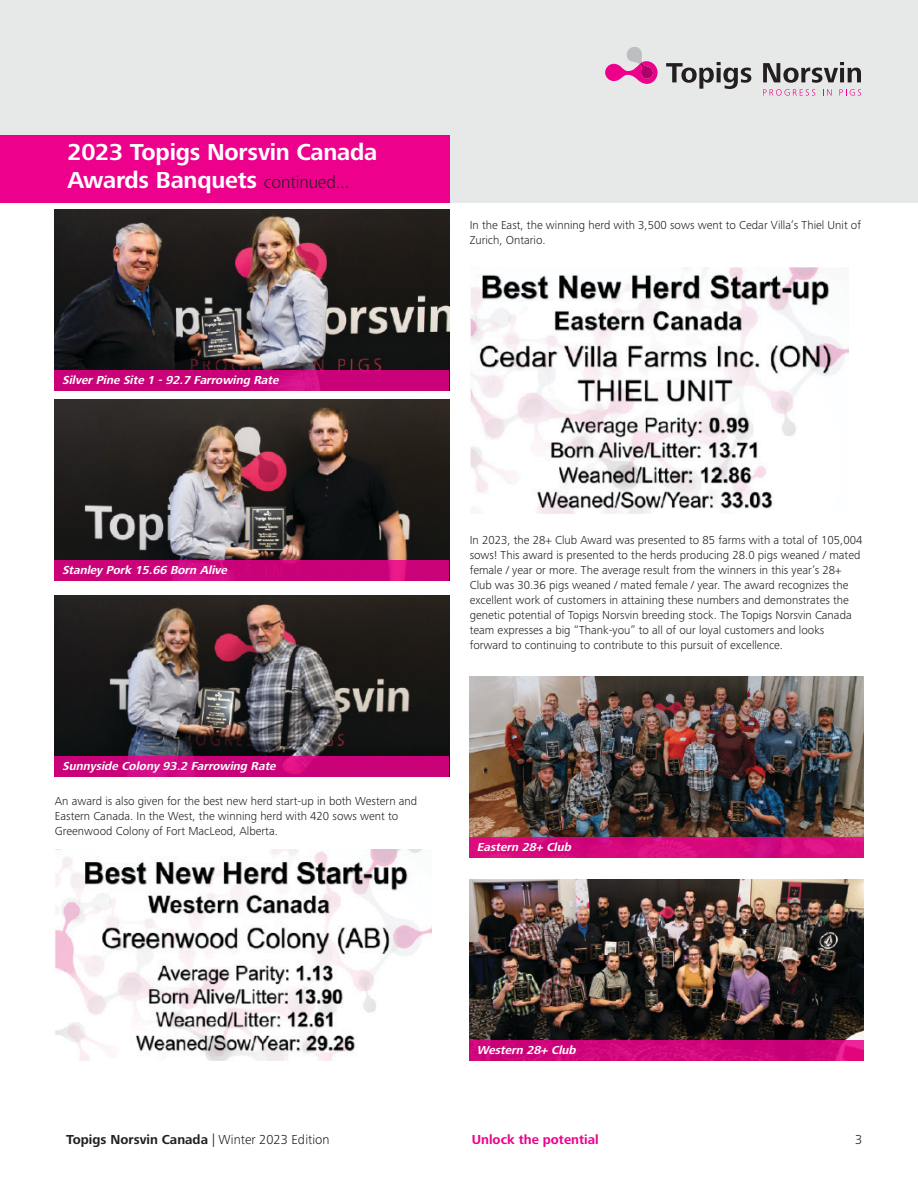
<style>
.page{position:relative;width:918px;height:1188px;background:#fff}
.page>*{position:absolute;margin:0;border:0;box-sizing:border-box;transform-origin:0 0}
.t1{font:700 24px/28.8px "Frutiger Next Pro";letter-spacing:-.01em;color:#fff}
.t2{font:700 13.5px "Frutiger Next Pro";color:#231f20}
.t3{font:700 13.5px "Frutiger Next Pro";color:#ec008c}
.t4{font:300 13.5px "Frutiger Next Pro";color:#231f20}
.t5{font:300 12px/15px "Frutiger Next Pro";color:#231f20}
.t6{font:italic 700 12px "Frutiger Next Pro";color:#fff}
.s1{font-weight:300;font-size:18px;color:#231f20}
.s2{font-weight:300}
</style>
<div class="page">
<div style="left:0;top:0;width:918px;height:202px;background:#e7e8e8"></div>
<svg style="left:666px;top:62px;width:85px;height:27px"></svg>
<svg style="left:763px;top:62px;width:98px;height:21px"></svg>
<svg style="left:763px;top:89px;width:52px;height:7px"></svg>
<svg style="left:823px;top:89px;width:9px;height:7px"></svg>
<svg style="left:839px;top:89px;width:22px;height:7px"></svg>
<svg style="left:605px;top:47px;width:53px;height:37px"></svg>
<div style="left:0;top:135px;width:449px;height:67px;background:#ec008c"></div>
<img style="left:55px;top:209px;width:394px;height:162px">
<svg style="left:55px;top:371px;width:394px;height:20px;background:#ca037a"></svg>
<img style="left:55px;top:399px;width:394px;height:162px">
<svg style="left:55px;top:561px;width:394px;height:20px;background:#cc047b"></svg>
<img style="left:55px;top:595px;width:394px;height:162px">
<svg style="left:55px;top:757px;width:394px;height:20px;background:#cb047b"></svg>
<img style="left:55px;top:850px;width:377px;height:211px">
<img style="left:470px;top:268px;width:378px;height:246px">
<img style="left:470px;top:676px;width:394px;height:162px">
<div style="left:470px;top:838px;width:394px;height:20px;background:linear-gradient(to right,#d7087c,#d80d82)"></div>
<img style="left:470px;top:879px;width:394px;height:162px">
<svg style="left:470px;top:1041px;width:394px;height:20px;background:#d0067b"></svg>
<p class="t1" style="left:68px;top:137px;width:311px">2023 Topigs Norsvin Canada<br>Awards Banquets <span class="s1">continued...</span></p>
<p class="t6" style="left:62px;top:373px;width:221px">SilverPine Site 1 -92.7 Farrowing Rate</p>
<p class="t5" style="left:470px;top:217px;width:393px">In the East, the winning herd with 3,500 sows went to Cedar Villa’s Thiel Unit of<br>Zurich, Ontario.</p>
<p class="t6" style="left:62px;top:563px;width:169px">Stanley Pork 15.66 Born Alive</p>
<p class="t6" style="left:62px;top:759px;width:218px">Sunnyside Colony 93.2 Farrowing Rate</p>
<p class="t5" style="left:55px;top:793px;width:364px">An award is also given for the best new herd start-up in both Western and<br>Eastern Canada. In the West, the winning herd with 420 sows went to<br>Greenwood Colony of Fort MacLeod, Alberta.</p>
<p class="t5" style="left:470px;top:532px;width:394px">In 2023, the 28+ Club Award was presented to 85 farms with a total of 105,004 sows! This award is presented to the herds producing 28.0 pigs weaned / mated female / year or more. The average result from the winners in this year’s 28+ Club was 30.36 pigs weaned / mated female / year. The award recognizes the excellent work of customers in attaining these numbers and demonstrates the genetic potential of Topigs Norsvin breeding stock. The Topigs Norsvin Canada team expresses a big “Thank-you” to all of our loyal customers and looks forward to continuing to contribute to this pursuit of excellence.</p>
<p class="t6" style="left:477px;top:840px;width:98px">Eastern 28+ Club</p>
<p class="t6" style="left:477px;top:1043px;width:103px">Western 28+ Club</p>
<p class="t2" style="left:66px;top:1132px;width:265px">Topigs Norsvin Canada <span class="s2">| Winter 2023 Edition</span></p>
<p class="t3" style="left:472px;top:1132px;width:129px">Unlock the potential</p>
<p class="t4" style="left:855px;top:1132px;width:9px">3</p>
</div>
